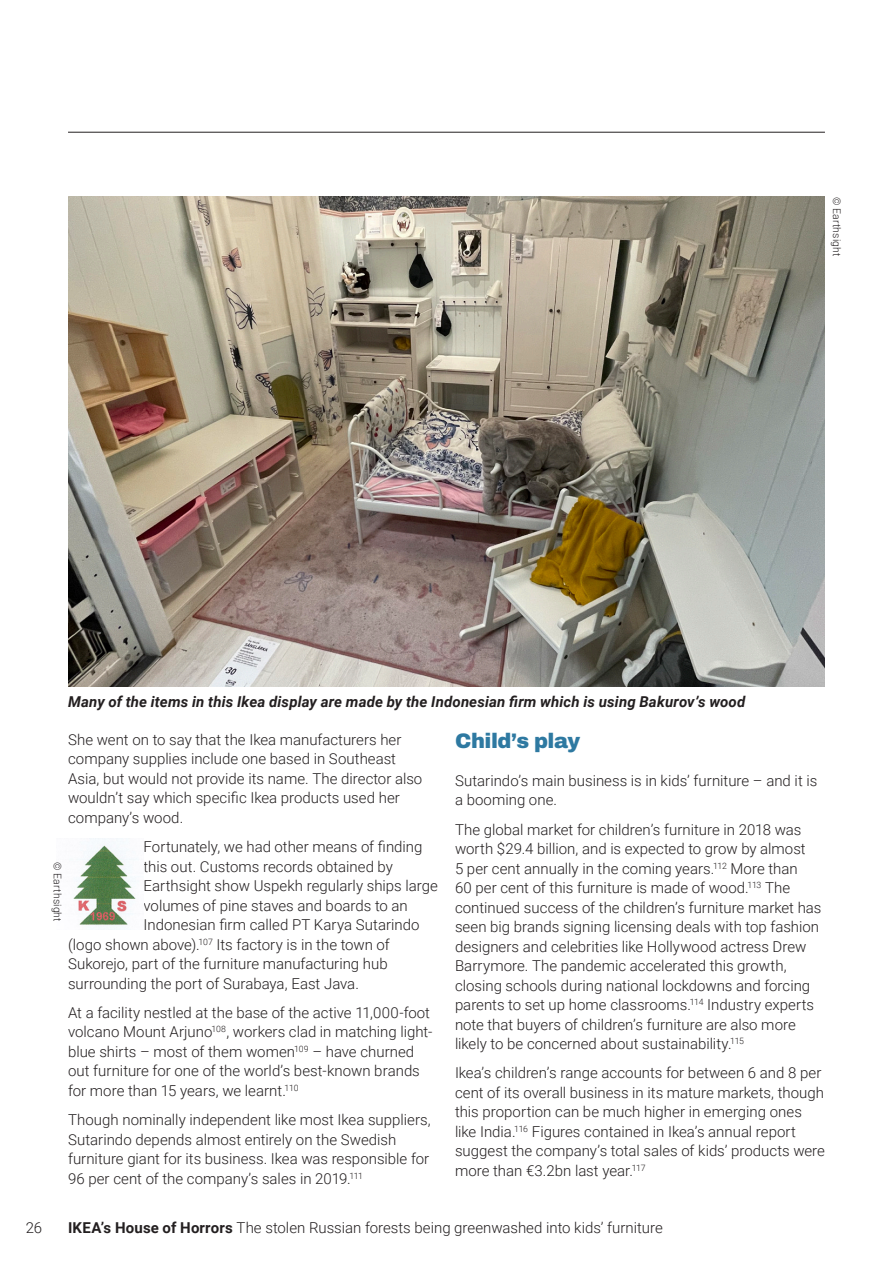
<style>
.page{position:relative;width:893px;height:1263px;background:#fff}
.page>*{position:absolute;margin:0;border:0;box-sizing:border-box;transform-origin:0 0}
.B_head{font:900 21px "Archivo";letter-spacing:-.02em;color:#2e79a1}
.Body{font:300 15px/19.5px "Roboto";color:#231f20}
.t1{font:italic 700 15px "Roboto";letter-spacing:.01em;color:#231f20}
.Photo_credit{font:300 10.5px "Roboto";letter-spacing:.01em;color:#231f20}
.s1{font-weight:700}
</style>
<div class="page">
<img style="left:68px;top:197px;width:757px;height:490px">
<img style="left:73px;top:839px;width:63px;height:90px">
<hr style="left:68px;top:132px;width:757px;height:1px;background:#231f20">
<p class="Photo_credit" style="left:844px;top:197px;width:61px;rotate:90deg">© Earthsight</p>
<p class="t1" style="left:68px;top:691px;width:679px">Many of the items in this Ikea display are made by the Indonesian firm which is using Bakurov’s wood</p>
<p class="Body" style="left:68px;top:729px;width:356px">She went on to say that the Ikea manufacturers her company supplies include one based in Southeast Asia, but would not provide its name. The director also wouldn’t say which specific Ikea products used her company’s wood.</p>
<p class="Body" style="left:144px;top:836px;width:281px">Fortunately, we had other means of finding</p>
<p class="Body" style="left:144px;top:856px;width:251px">this out. Customs records obtained by</p>
<p class="Body" style="left:144px;top:875px;width:296px">Earthsight show Uspekh regularly ships large</p>
<p class="Body" style="left:144px;top:895px;width:266px">volumes of pine staves and boards to an</p>
<p class="Body" style="left:144px;top:914px;width:278px">Indonesian firm called PT Karya Sutarindo</p>
<p class="Body" style="left:68px;top:934px;width:323px">(logo shown above).<sup>107</sup> Its factory is in the town of</p>
<p class="Body" style="left:68px;top:953px;width:321px">Sukorejo, part of the furniture manufacturing hub</p>
<p class="Body" style="left:68px;top:973px;width:292px">surrounding the port of Surabaya, East Java.</p>
<p class="Body" style="left:68px;top:1002px;width:366px">At a facility nestled at the base of the active 11,000-foot volcano Mount Arjuno<sup>108</sup>, workers clad in matching light&shy;blue shirts – most of them women<sup>109</sup> – have churned out furniture for one of the world’s best-known brands for more than 15 years, we learnt.<sup>110</sup></p>
<p class="Body" style="left:68px;top:1109px;width:364px">Though nominally independent like most Ikea suppliers, Sutarindo depends almost entirely on the Swedish furniture giant for its business. Ikea was responsible for 96 per cent of the company’s sales in 2019.<sup>111</sup></p>
<p class="Photo_credit" style="left:65px;top:862px;width:61px;rotate:90deg">© Earthsight</p>
<p class="B_head" style="left:455px;top:727px;width:127px">Child’s play</p>
<p class="Body" style="left:455px;top:770px;width:364px">Sutarindo’s main business is in kids’ furniture – and it is a booming one.</p>
<p class="Body" style="left:455px;top:819px;width:368px">The global market for children’s furniture in 2018 was worth $29.4 billion, and is expected to grow by almost<br>5 per cent annually in the coming years.<sup>112</sup> More than<br>60 per cent of this furniture is made of wood.<sup>113</sup> The continued success of the children’s furniture market has seen big brands signing licensing deals with top fashion designers and celebrities like Hollywood actress Drew Barrymore. The pandemic accelerated this growth, closing schools during national lockdowns and forcing parents to set up home classrooms.<sup>114</sup> Industry experts note that buyers of children’s furniture are also more likely to be concerned about sustainability.<sup>115</sup></p>
<p class="Body" style="left:455px;top:1063px;width:371px">Ikea’s children’s range accounts for between 6 and 8 per cent of its overall business in its mature markets, though this proportion can be much higher in emerging ones like India.<sup>116</sup> Figures contained in Ikea’s annual report suggest the company’s total sales of kids’ products were more than €3.2bn last year.<sup>117</sup></p>
<p class="Body" style="left:26px;top:1217px;width:18px">26</p>
<p class="Body" style="left:68px;top:1217px;width:596px"><span class="s1">IKEA’s House of Horrors</span> The stolen Russian forests being greenwashed into kids’ furniture</p>
</div>
